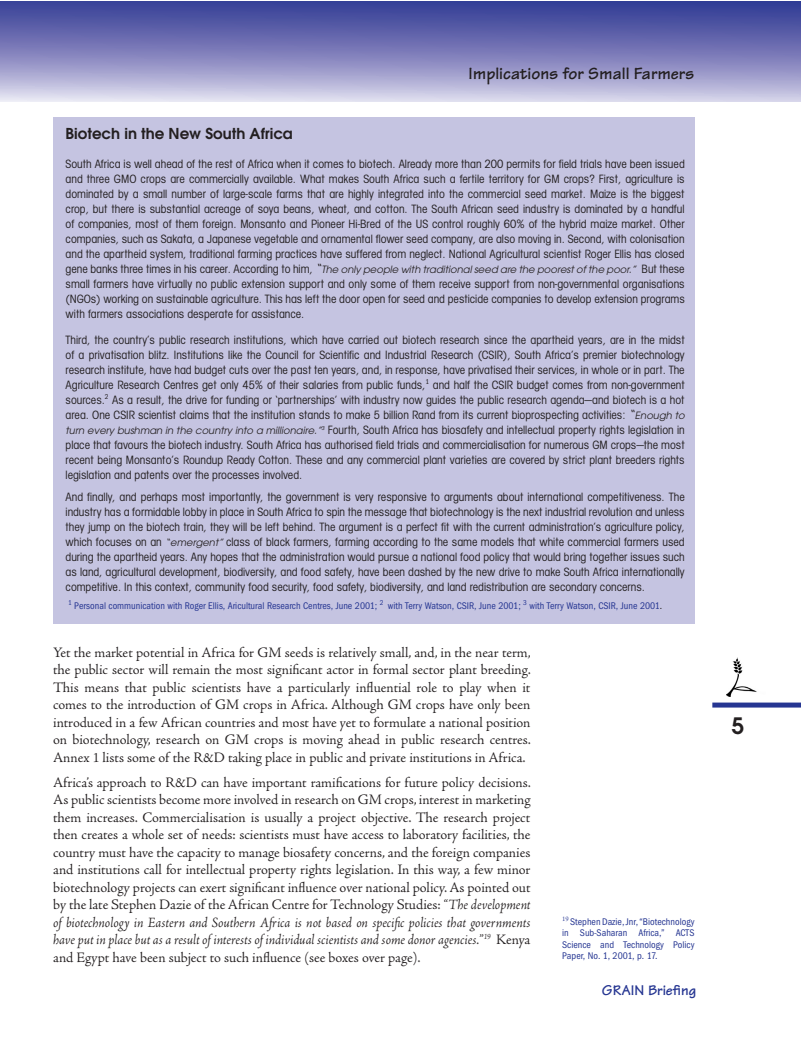
<style>
.page{position:relative;width:801px;height:1061px;background:#fff}
.page>*{position:absolute;margin:0;border:0;box-sizing:border-box;transform-origin:0 0}
.t1{font:600 22.5px "Avant Garde";color:#231f20}
.t2{font:700 17.5px "Tekton";color:#231f20}
.t3{font:15px/17.5px "Adobe Jenson";color:#231f20;text-align:justify}
.t4{font:600 15px "Avant Garde";color:#231f20}
.t5{font:700 15px "Tekton";color:#263692}
.t6{font:12.5px/15px "Avant Garde Cd ITC";color:#231f20;text-align:justify}
.t7{font:10px/11.2px "Franklin Got Cd ITC";color:#263692;text-align:justify}
.t8{font:italic 10px "Avant Garde";color:#231f20}
.s1{font-family:"Avant Garde Cd ITC";font-style:normal;font-size:12.5px}
.s2{font-size:12.5px}
.s3{font-family:"Avant Garde";font-style:italic}
.s4{font-family:"Avant Garde";font-style:italic;font-size:10px}
.s5{color:#231f20}
.s6{font-style:italic}
</style>
<div class="page">
<svg style="left:0;top:1px;width:800px;height:101px;background:#8082bc"></svg>
<div style="left:712px;top:702px;width:88px;height:5px;background:#263692"></div>
<img style="left:726px;top:657px;width:31px;height:39px">
<div style="left:53px;top:117px;width:641px;height:507px;background:#c5c4e1"></div>
<h2 class="t2" style="left:468px;top:62px;width:227px">Implications for Small Farmers</h2>
<p class="t4" style="left:66px;top:123px;width:229px">Biotech in the New South Africa</p>
<p class="t6" style="left:66px;top:156px;width:620px">South Africa is well ahead of the rest of Africa when it comes to biotech. Already more than 200 permits for field trials have been issued and three GMO crops are commercially available. What makes South Africa such a fertile territory for GM crops? First, agriculture is dominated by a small number of large-scale farms that are highly integrated into the commercial seed market. Maize is the biggest crop, but there is substantial acreage of soya beans, wheat, and cotton. The South African seed industry is dominated by a handful of companies, most of them foreign. Monsanto and Pioneer Hi-Bred of the US control roughly 60% of the hybrid maize market. Other companies, such as Sakata, a Japanese vegetable and ornamental flower seed company, are also moving in. Second, with colonisation and the apartheid system, traditional farming practices have suffered from neglect. National Agricultural scientist Roger Ellis has closed</p>
<p class="t8" style="left:66px;top:263px;width:620px"><span class="s1">gene banks three times in his career. According to him,</span> <span class="s2">“</span>The only people with traditional seed are the poorest of the poor.” <span class="s1">But these</span></p>
<p class="t6" style="left:66px;top:276px;width:620px">small farmers have virtually no public extension support and only some of them receive support from non-governmental organisations (NGOs) working on sustainable agriculture. This has left the door open for seed and pesticide companies to develop extension programs with farmers associations desperate for assistance.</p>
<p class="t6" style="left:66px;top:332px;width:620px">Third, the country’s public research institutions, which have carried out biotech research since the apartheid years, are in the midst of a privatisation blitz. Institutions like the Council for Scientific and Industrial Research (CSIR), South Africa’s premier biotechnology research institute, have had budget cuts over the past ten years, and, in response, have privatised their services, in whole or in part. The Agriculture Research Centres get only 45% of their salaries from public funds,<sup>1</sup> and half the CSIR budget comes from non-government sources.<sup>2</sup> As a result, the drive for funding or ‘partnerships’ with industry now guides the public research agenda—and biotech is a hot area. One CSIR scientist claims that the institution stands to make 5 billion Rand from its current bioprospecting activities: <span class="s3">“</span><span class="s4">Enough to turn every bushman in the country into a millionaire.”</span><sup>3</sup> Fourth, South Africa has biosafety and intellectual property rights legislation in place that favours the biotech industry. South Africa has authorised field trials and commercialisation for numerous GM crops—the most recent being Monsanto’s Roundup Ready Cotton. These and any commercial plant varieties are covered by strict plant breeders rights legislation and patents over the processes involved.</p>
<p class="t6" style="left:66px;top:489px;width:620px">And finally, and perhaps most importantly, the government is very responsive to arguments about international competitiveness. The industry has a formidable lobby in place in South Africa to spin the message that biotechnology is the next industrial revolution and unless they jump on the biotech train, they will be left behind. The argument is a perfect fit with the current administration’s agriculture policy, which focuses on an <span class="s4">“emergent”</span> class of black farmers, farming according to the same models that white commercial farmers used during the apartheid years. Any hopes that the administration would pursue a national food policy that would bring together issues such as land, agricultural development, biodiversity, and food safety, have been dashed by the new drive to make South Africa internationally competitive. In this context, community food security, food safety, biodiversity, and land redistribution are secondary concerns.</p>
<p class="t7" style="left:68px;top:600px;width:595px"><sup>1</sup> Personal communication with Roger Ellis, Aricultural Research Centres, June 2001; <sup>2</sup> with Terry Watson, CSIR, June 2001; <sup>3</sup> with Terry Watson, CSIR, June 2001<span class="s5">.</span></p>
<p class="t3" style="left:53px;top:644px;width:479px">Yet the market potential in Africa for GM seeds is relatively small, and, in the near term, the public sector will remain the most significant actor in formal sector plant breeding.<br>This means that public scientists have a particularly influential role to play when it comes to the introduction of GM crops in Africa. Although GM crops have only been introduced in a few African countries and most have yet to formulate a national position on biotechnology, research on GM crops is moving ahead in public research centres.<br>Annex 1 lists some of the R&amp;D taking place in public and private institutions in Africa.</p>
<p class="t3" style="left:53px;top:774px;width:479px">Africa’s approach to R&amp;D can have important ramifications for future policy decisions.<br>As public scientists become more involved in research on GM crops, interest in marketing them increases. Commercialisation is usually a project objective. The research project then creates a whole set of needs: scientists must have access to laboratory facilities, the country must have the capacity to manage biosafety concerns, and the foreign companies and institutions call for intellectual property rights legislation. In this way, a few minor biotechnology projects can exert significant influence over national policy. As pointed out by the late Stephen Dazie of the African Centre for Technology Studies: <span class="s6">“The development of biotechnology in Eastern and Southern Africa is not based on specific policies that governments have put in place but as a result of interests of individual scientists and some donor agencies.”</span><sup>19</sup> Kenya and Egypt have been subject to such influence (see boxes over page).</p>
<p class="t7" style="left:562px;top:916px;width:134px"><sup>19</sup> Stephen Dazie, Jnr, “Biotechnology in Sub-Saharan Africa,” ACTS Science and Technology Policy Paper, No. 1, 2001, p. 17.</p>
<p class="t5" style="left:602px;top:980px;width:96px">GRAIN Briefing</p>
<h1 class="t1" style="left:731px;top:711px;width:14px">5</h1>
</div>
